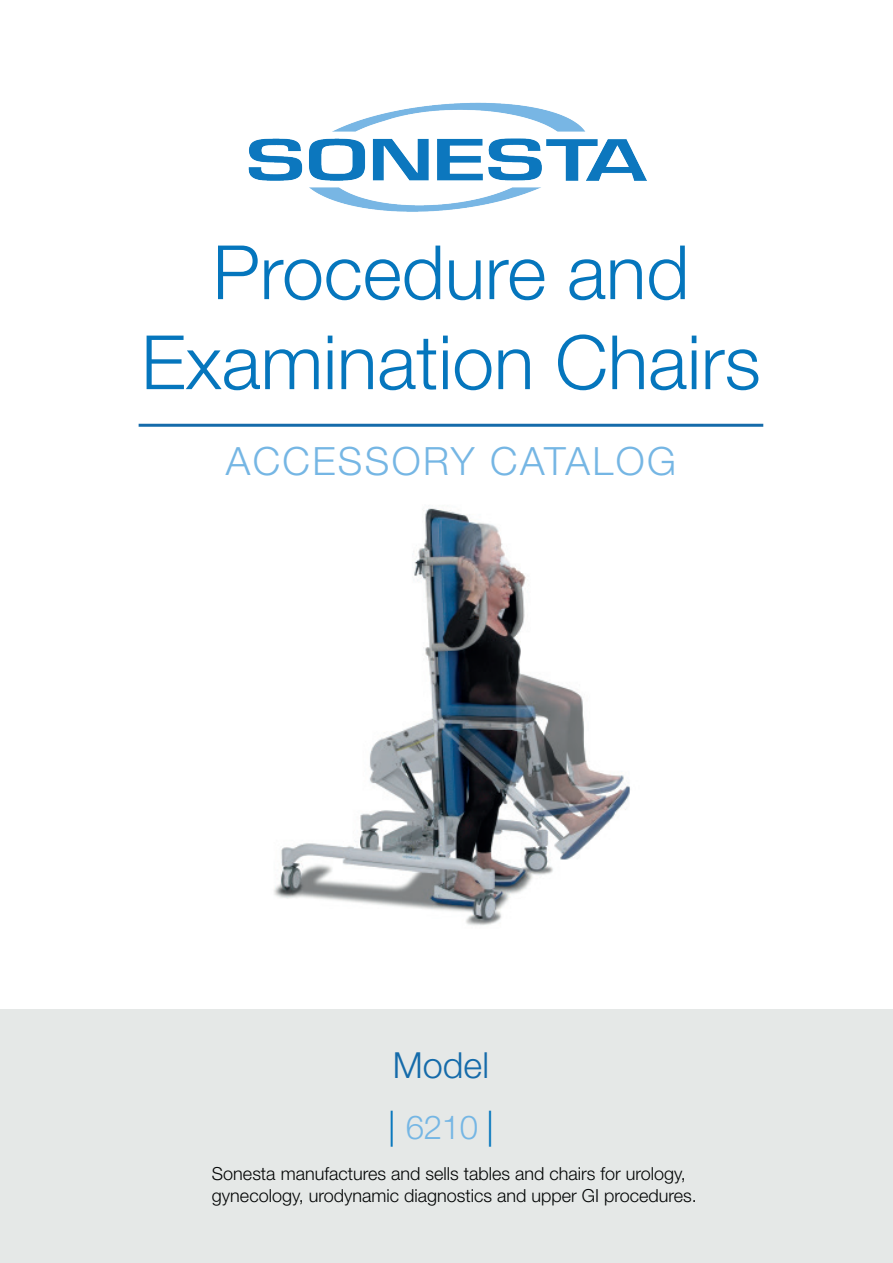
<style>
.page{position:relative;width:893px;height:1263px;background:#fff}
.page>*{position:absolute;margin:0;border:0;box-sizing:border-box;transform-origin:0 0}
.t1{font:300 75px/90px "Helvetica Neue LT Std";color:#0576bd;text-align:center}
.t2{font:300 39px "Helvetica Neue LT Std";letter-spacing:.06em;color:#75b6e4}
.t3{font:300 36px "Helvetica Neue LT Std";color:#156baa}
.t4{font:300 33px "Helvetica Neue LT Std";color:#75b6e4}
.t5{font:300 18px/22.5px "Helvetica Neue LT Std";color:#030505}
.s1{font-size:36px;color:#0576bd}
</style>
<div class="page">
<div style="left:0;top:1010px;width:893px;height:253px;background:#e5e8e7"></div>
<img style="left:248px;top:102px;width:399px;height:110px">
<hr style="left:139px;top:424px;width:624px;height:3px;background:#156baa">
<img style="left:274px;top:508px;width:356px;height:418px">
<h1 class="t1" style="left:141px;top:226px;width:621px">Procedure and<br>Examination Chairs</h1>
<h2 class="t2" style="left:226px;top:438px;width:451px">ACCESSORY CATALOG</h2>
<h3 class="t3" style="left:393px;top:1043px;width:98px">Model</h3>
<h3 class="t4" style="left:388px;top:1107px;width:108px"><span class="s1">|</span> 6210 <span class="s1">|</span></h3>
<p class="t5" style="left:212px;top:1162px;width:486px">Sonesta manufactures and sells tables and chairs for urology, gynecology, urodynamic diagnostics and upper GI procedures.</p>
</div>
